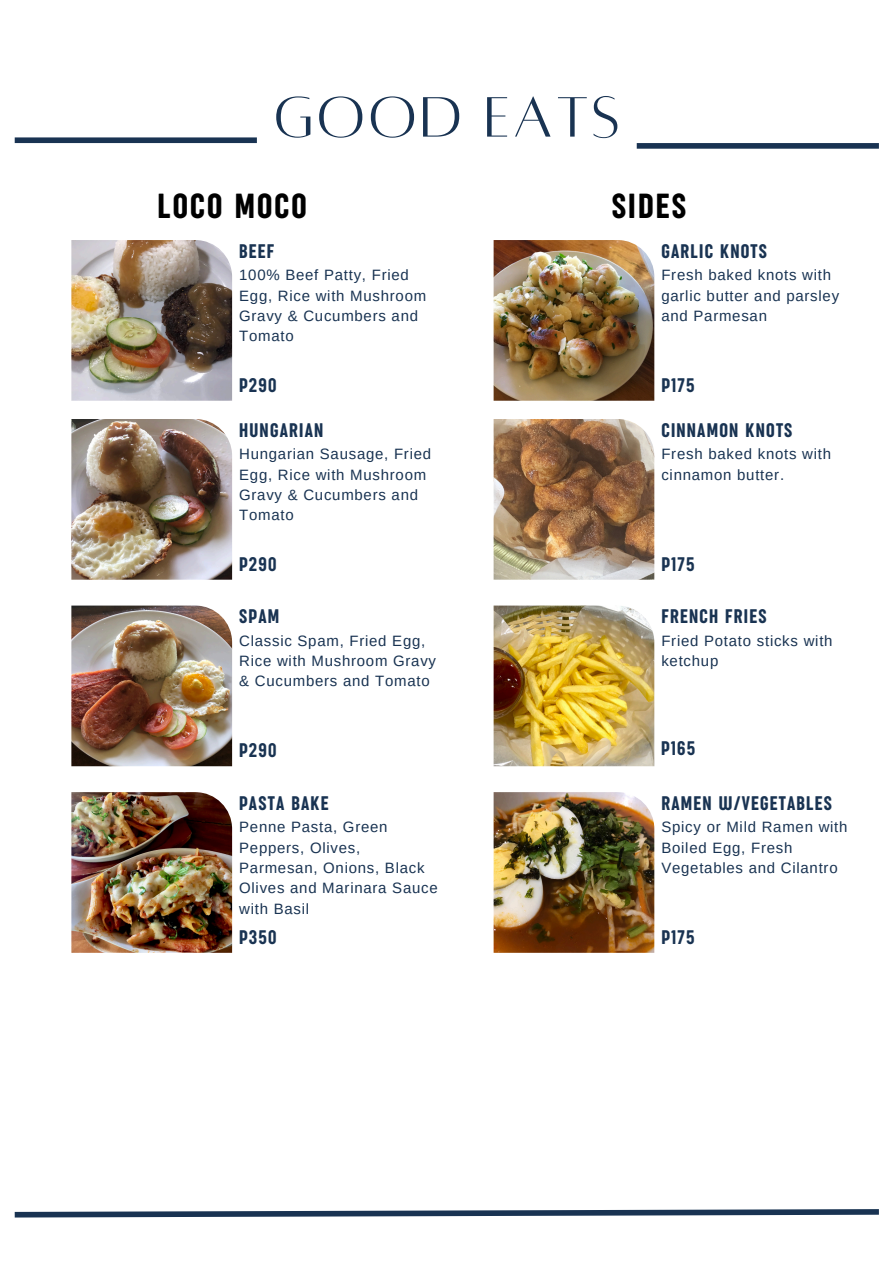
<style>
.page{position:relative;width:894px;height:1264px;background:#fff}
.page>*{position:absolute;margin:0;border:0;box-sizing:border-box;transform-origin:0 0}
.t1{font:62.7px "Alta regular";letter-spacing:.05em;color:#193352}
.t2{font:36px "Sugo Pro Classic";letter-spacing:.06em;color:#000}
.t3{font:20.4px "Sugo Pro Classic";letter-spacing:.06em;color:#193352}
.t4{font:15px/20.2px "Arimo";letter-spacing:.05em;color:#193352}
</style>
<div class="page">
<div style="left:15px;top:137px;width:242px;height:6px;background:#193352"></div>
<svg style="left:14px;top:1209px;width:865px;height:9px"></svg>
<div style="left:636px;top:143px;width:242px;height:6px;background:#193352"></div>
<img style="left:71px;top:240px;width:161px;height:161px">
<img style="left:71px;top:419px;width:161px;height:160px">
<img style="left:71px;top:605px;width:161px;height:161px">
<img style="left:493px;top:419px;width:161px;height:160px">
<img style="left:493px;top:240px;width:161px;height:161px">
<img style="left:493px;top:605px;width:161px;height:161px">
<img style="left:493px;top:792px;width:161px;height:160px">
<img style="left:71px;top:792px;width:161px;height:160px">
<h1 class="t1" style="left:274px;top:86px;width:347px">GOOD EATS</h1>
<p class="t2" style="left:157px;top:188px;width:151px">LOCO MOCO</p>
<p class="t2" style="left:611px;top:188px;width:76px">SIDES</p>
<h3 class="t3" style="left:239px;top:241px;width:36px">BEEF</h3>
<p class="t3" style="left:661px;top:241px;width:107px">GARLIC KNOTS</p>
<h3 class="t4" style="left:239px;top:265px;width:188px">100% Beef Patty, Fried<br>Egg, Rice with Mushroom<br>Gravy &amp; Cucumbers and<br>Tomato</h3>
<p class="t4" style="left:661px;top:265px;width:179px">Fresh baked knots with garlic butter and parsley and Parmesan</p>
<p class="t3" style="left:239px;top:374px;width:39px">P290</p>
<h3 class="t3" style="left:661px;top:374px;width:35px">P175</h3>
<p class="t3" style="left:239px;top:420px;width:86px">HUNGARIAN</p>
<h3 class="t3" style="left:661px;top:420px;width:132px">CINNAMON KNOTS</h3>
<p class="t4" style="left:239px;top:444px;width:193px">Hungarian Sausage, Fried<br>Egg, Rice with Mushroom<br>Gravy &amp; Cucumbers and<br>Tomato</p>
<h3 class="t4" style="left:661px;top:444px;width:171px">Fresh baked knots with cinnamon butter.</h3>
<h3 class="t3" style="left:239px;top:553px;width:39px">P290</h3>
<h3 class="t3" style="left:239px;top:606px;width:42px">SPAM</h3>
<h3 class="t4" style="left:239px;top:630px;width:198px">Classic Spam, Fried Egg,<br>Rice with Mushroom Gravy &amp; Cucumbers and Tomato</h3>
<p class="t3" style="left:661px;top:553px;width:35px">P175</p>
<h3 class="t3" style="left:661px;top:606px;width:106px">FRENCH FRIES</h3>
<p class="t4" style="left:661px;top:630px;width:173px">Fried Potato sticks with ketchup</p>
<p class="t3" style="left:239px;top:740px;width:39px">P290</p>
<h3 class="t3" style="left:661px;top:738px;width:36px">P165</h3>
<h3 class="t3" style="left:239px;top:793px;width:91px">PASTA BAKE</h3>
<h3 class="t3" style="left:661px;top:793px;width:172px">RAMEN W/VEGETABLES</h3>
<h3 class="t4" style="left:239px;top:817px;width:200px">Penne Pasta, Green<br>Peppers, Olives,<br>Parmesan, Onions, Black<br>Olives and Marinara Sauce with Basil</h3>
<h3 class="t4" style="left:661px;top:817px;width:187px">Spicy or Mild Ramen with<br>Boiled Egg, Fresh<br>Vegetables and Cilantro</h3>
<p class="t3" style="left:239px;top:926px;width:39px">P350</p>
<p class="t3" style="left:661px;top:926px;width:35px">P175</p>
</div>
